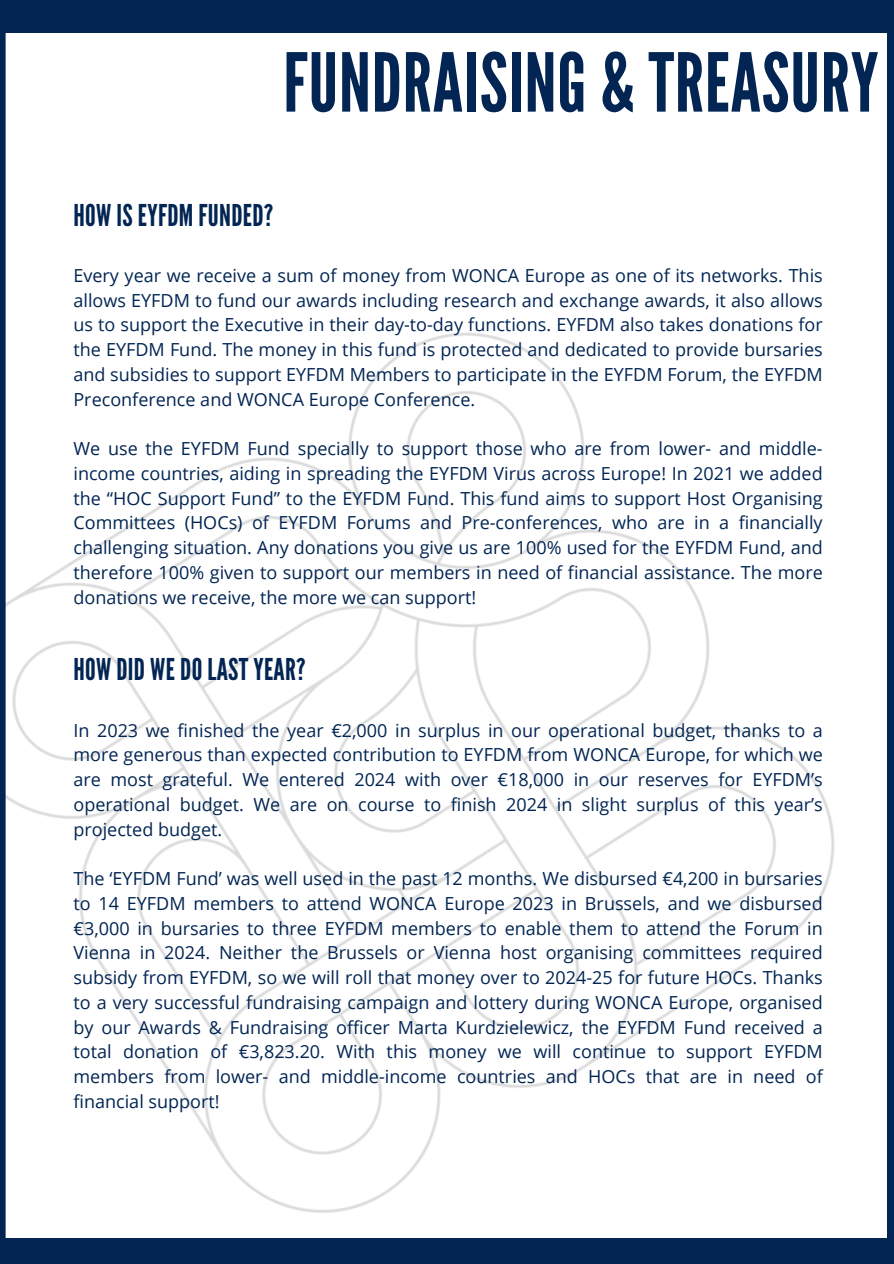
<style>
.page{position:relative;width:894px;height:1264px;background:#fff}
.page>*{position:absolute;margin:0;border:0;box-sizing:border-box;transform-origin:0 0}
.t1{font:81px "League Gothic";letter-spacing:.01em;color:#022553}
.t2{font:30px "League Gothic";letter-spacing:.01em;color:#022553}
.t3{font:18px/24.8px "Open Sans";color:#022553;text-align:justify}
</style>
<div class="page">
<img style="left:6px;top:332px;width:829px;height:881px">
<div style="left:0;top:0;width:893px;height:33px;background:#022553"></div>
<div style="left:0;top:26px;width:6px;height:1237px;background:#022553"></div>
<div style="left:0;top:1238px;width:893px;height:25px;background:#022553"></div>
<div style="left:887px;top:0;width:6px;height:1263px;background:#022553"></div>
<p class="t1" style="left:283px;top:36px;width:596px">FUNDRAISING &amp; TREASURY</p>
<p class="t2" style="left:73px;top:197px;width:201px">HOW IS EYFDM FUNDED?</p>
<p class="t3" style="left:73px;top:262px;width:750px">Every year we receive a sum of money from WONCA Europe as one of its networks. This allows EYFDM to fund our awards including research and exchange awards, it also allows us to support the Executive in their day-to-day functions. EYFDM also takes donations for the EYFDM Fund. The money in this fund is protected and dedicated to provide bursaries and subsidies to support EYFDM Members to participate in the EYFDM Forum, the EYFDM Preconference and WONCA Europe Conference.</p>
<p class="t3" style="left:73px;top:436px;width:750px">We use the EYFDM Fund specially to support those who are from lower- and middle&shy;income countries, aiding in spreading the EYFDM Virus across Europe! In 2021 we added the “HOC Support Fund” to the EYFDM Fund. This fund aims to support Host Organising Committees (HOCs) of EYFDM Forums and Pre-conferences, who are in a financially challenging situation. Any donations you give us are 100% used for the EYFDM Fund, and therefore 100% given to support our members in need of financial assistance. The more donations we receive, the more we can support!</p>
<h1 class="t2" style="left:73px;top:652px;width:234px">HOW DID WE DO LAST YEAR?</h1>
<h3 class="t3" style="left:73px;top:717px;width:750px">In 2023 we finished the year €2,000 in surplus in our operational budget, thanks to a more generous than expected contribution to EYFDM from WONCA Europe, for which we are most grateful. We entered 2024 with over €18,000 in our reserves for EYFDM’s operational budget. We are on course to finish 2024 in slight surplus of this year’s projected budget.</h3>
<p class="t3" style="left:73px;top:865px;width:750px">The ‘EYFDM Fund’ was well used in the past 12 months. We disbursed €4,200 in bursaries to 14 EYFDM members to attend WONCA Europe 2023 in Brussels, and we disbursed €3,000 in bursaries to three EYFDM members to enable them to attend the Forum in Vienna in 2024. Neither the Brussels or Vienna host organising committees required subsidy from EYFDM, so we will roll that money over to 2024-25 for future HOCs. Thanks to a very successful fundraising campaign and lottery during WONCA Europe, organised by our Awards &amp; Fundraising officer Marta Kurdzielewicz, the EYFDM Fund received a total donation of €3,823.20. With this money we will continue to support EYFDM members from lower- and middle-income countries and HOCs that are in need of financial support!</p>
</div>
